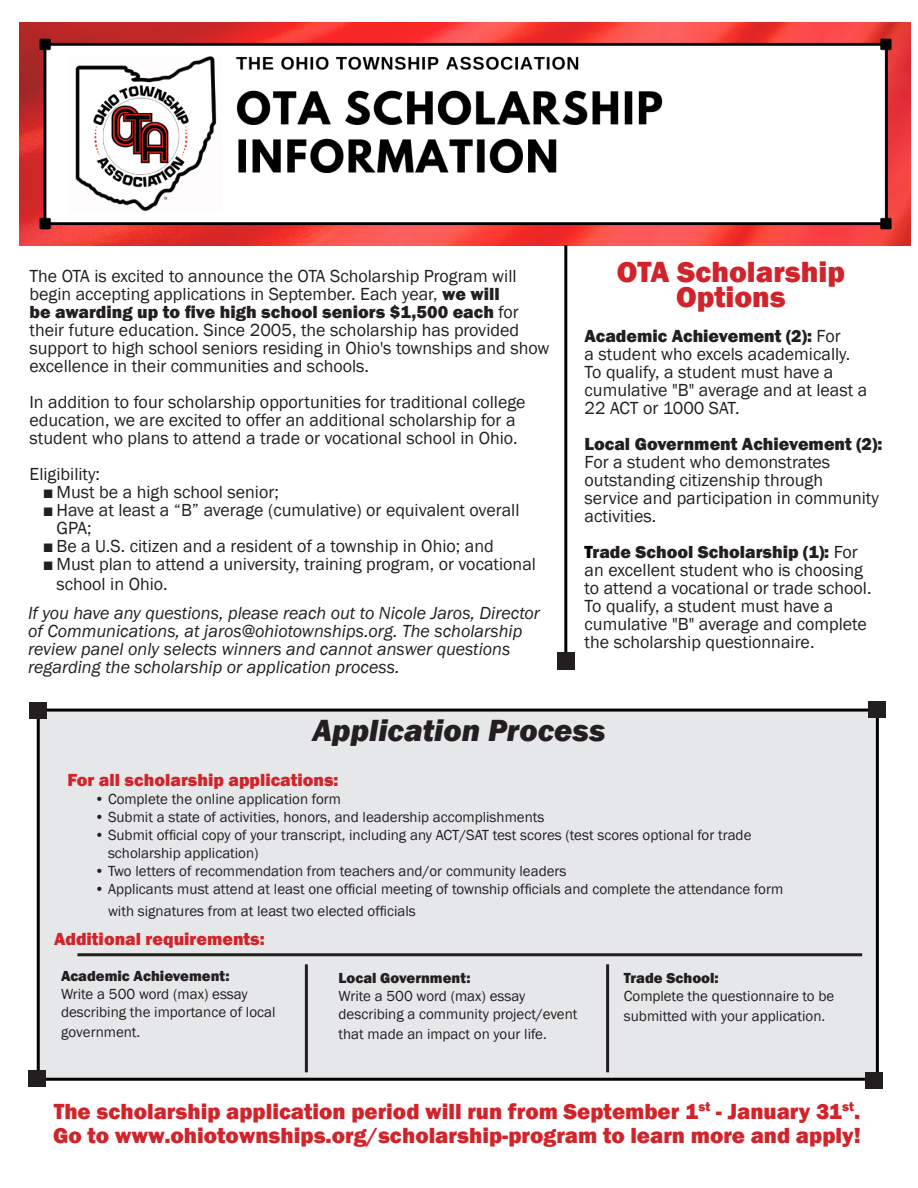
<style>
.page{position:relative;width:918px;height:1188px;background:#fff}
.page>*{position:absolute;margin:0;border:0;box-sizing:border-box;transform-origin:0 0}
.t1{font:italic 800 31.5px "Franklin Gothic";color:#231f20}
.t2{font:800 30px/25.5px "Franklin Gothic";color:#d1232a;text-align:center}
.t3{font:800 22.5px "Franklin Gothic";color:#d1232a}
.t4{font:18px/18px "Franklin Gothic";color:#231f20}
.t5{font:italic 18px/18px "Franklin Gothic";color:#231f20}
.t6{font:800 18px "Franklin Gothic";color:#d1232a}
.t7{font:15px/18px "Franklin Gothic";color:#231f20}
.t8{font:800 15px "Franklin Gothic";color:#231f20}
.s1{font-weight:800}
.s2{font-weight:800;color:#000}
</style>
<div class="page">
<img style="left:19px;top:22px;width:891px;height:223px">
<hr style="left:564px;top:245px;width:3px;height:408px;background:#000">
<div style="left:557px;top:653px;width:17px;height:17px;background:#231f20"></div>
<div style="left:37px;top:709px;width:842px;height:372px;background:#e6e7e9;border:3px solid #000"></div>
<div style="left:868px;top:701px;width:18px;height:17px;background:#231f20"></div>
<hr style="left:606px;top:964px;width:3px;height:108px;background:#231f20">
<hr style="left:305px;top:964px;width:3px;height:108px;background:#231f20">
<hr style="left:77px;top:953px;width:785px;height:3px;background:#231f20">
<div style="left:866px;top:1072px;width:17px;height:17px;background:#231f20"></div>
<div style="left:28px;top:1070px;width:17px;height:17px;background:#231f20"></div>
<div style="left:29px;top:702px;width:18px;height:17px;background:#231f20"></div>
<p class="t4" style="left:29px;top:268px;width:522px">The OTA is excited to announce the OTA Scholarship Program will begin accepting applications in September. Each year, <span class="s1">we will<br>be awarding up to five high school seniors $1,500 each</span> for their future education. Since 2005, the scholarship has provided support to high school seniors residing in Ohio's townships and show excellence in their communities and schools.</p>
<p class="t4" style="left:29px;top:394px;width:498px">In addition to four scholarship opportunities for traditional college education, we are excited to offer an additional scholarship for a student who plans to attend a trade or vocational school in Ohio.</p>
<p class="t4" style="left:29px;top:466px;width:72px">Eligibility:</p>
<p class="t4" style="left:43px;top:484px;width:237px">■ Must be a high school senior;</p>
<p class="t4" style="left:56px;top:502px;width:465px;text-indent:-13px">■Have at least a “B” average (cumulative) or equivalent overall<br>GPA;</p>
<p class="t4" style="left:43px;top:538px;width:452px">■Be a U.S. citizen and a resident of a township in Ohio; and</p>
<p class="t4" style="left:56px;top:555px;width:481px;line-height:19.5px;text-indent:-13px">■ Must plan to attend a university, training program, or vocational school in Ohio.</p>
<p class="t5" style="left:28px;top:605px;width:513px">If you have any questions, please reach out to Nicole Jaros, Director of Communications, at jaros@ohiotownships.org. The scholarship review panel only selects winners and cannot answer questions regarding the scholarship or application process.</p>
<p class="t2" style="left:617px;top:259px;width:230px">OTA Scholarship<br>Options</p>
<p class="t4" style="left:585px;top:328px;width:284px"><span class="s1">Academic Achievement (2):</span> For<br>a student who excels academically.<br>To qualify, a student must have a cumulative "B" average and at least a<br>22 ACT or 1000 SAT.</p>
<p class="t4" style="left:585px;top:436px;width:299px"><span class="s1">Local Government Achievement (2):<br></span>For a student who demonstrates outstanding citizenship through<br>service and participation in community activities.</p>
<p class="t4" style="left:585px;top:544px;width:289px"><span class="s2">T</span><span class="s1">rade School Scholarship (1):</span> For an excellent student who is choosing to attend a vocational or trade school.<br>To qualify, a student must have a cumulative "B" average and complete the scholarship questionnaire.</p>
<p class="t1" style="left:312px;top:710px;width:294px">Application Process</p>
<p class="t6" style="left:68px;top:768px;width:273px">For all scholarship applications:</p>
<p class="t7" style="left:94px;top:790px;width:248px">• Complete the online application form</p>
<p class="t7" style="left:94px;top:808px;width:451px">• Submit a state of activities, honors, and leadership accomplishments</p>
<p class="t7" style="left:108px;top:826px;width:645px;text-indent:-14px">• Submit official copy of your transcript, including any ACT/SAT test scores (test scores optional for trade scholarship application)</p>
<p class="t7" style="left:94px;top:862px;width:474px">• Two letters of recommendation from teachers and/or community leaders</p>
<p class="t7" style="left:108px;top:878px;width:677px;line-height:21.6px;text-indent:-14px">• Applicants must attend at least one official meeting of township officials and complete the attendance form with signatures from at least two elected officials</p>
<p class="t6" style="left:54px;top:927px;width:212px">Additional requirements:</p>
<p class="t8" style="left:61px;top:966px;width:170px">Academic Achievement:</p>
<p class="t7" style="left:61px;top:985px;width:216px">Write a 500 word (max) essay describing the importance of local</p>
<p class="t7" style="left:61px;top:1023px;width:81px">government.</p>
<p class="t8" style="left:339px;top:968px;width:133px">Local Government:</p>
<p class="t7" style="left:339px;top:988px;width:240px">Write a 500 word (max) essay describing a community project/event</p>
<p class="t7" style="left:339px;top:1025px;width:210px">that made an impact on your life.</p>
<p class="t8" style="left:624px;top:968px;width:96px">Trade School:</p>
<p class="t7" style="left:624px;top:987px;width:212px;line-height:19.8px">Complete the questionnaire to be submitted with your application.</p>
<p class="t3" style="left:54px;top:1097px;width:808px">The scholarship application period will run from September 1<sup>st</sup> - January 31<sup>st</sup>.</p>
<p class="t3" style="left:53px;top:1121px;width:809px">Go to www.ohiotownships.org/scholarship-program to learn more and apply!</p>
</div>
